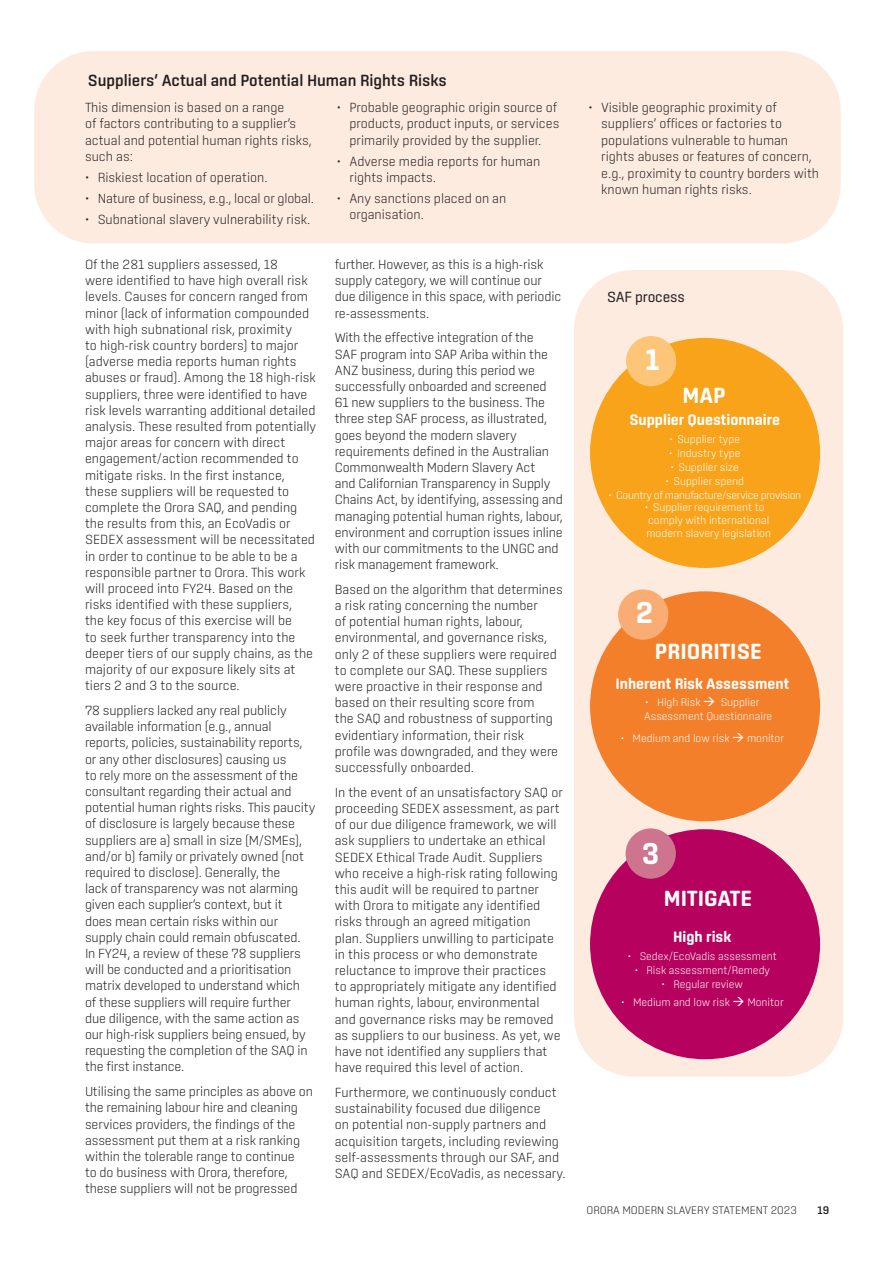
<style>
.page{position:relative;width:893px;height:1263px;background:#fff}
.page>*{position:absolute;margin:0;border:0;box-sizing:border-box;transform-origin:0 0}
.Body_Text{font:700 30.75px "Center";color:#fff}
.Body_Text-2{font:700 22.35px "Center";color:#fff}
.Heading_3{font:500 16.5px "Center";color:#231f20}
.Body_Text-3{font:700 15.45px "Center";color:#fff}
.Body_Text-4{font:15px "Center";letter-spacing:-.01em;color:#231f20}
.Body_Text-5{font:300 13.5px/16.2px "Center";color:#231f20}
.t1{font:300 11.25px/12.6px "Center";color:#fff}
.t2{font:300 11.25px "Center";letter-spacing:-.03em;color:#fff}
.t3{font:300 11.25px "Center";color:#231f20}
.t4{font:500 11.25px "Center";color:#231f20}
</style>
<div class="page">
<div style="left:574px;top:270px;width:269px;height:806px;background:#fdebdf;border-radius:60px"></div>
<div style="left:34px;top:51px;width:807px;height:193px;background:#fdebdf;border-radius:60px"></div>
<div style="left:590px;top:338px;width:230px;height:230px;background:#f9a31b;border-radius:50%"></div>
<div style="left:590px;top:591px;width:230px;height:230px;background:#f47f2a;border-radius:50%"></div>
<div style="left:590px;top:829px;width:230px;height:230px;background:#b6025e;border-radius:50%"></div>
<div style="left:626px;top:336px;width:50px;height:50px;background:#fdc578;border-radius:50%"></div>
<div style="left:618px;top:589px;width:50px;height:51px;background:#f9ad75;border-radius:50%"></div>
<div style="left:626px;top:828px;width:50px;height:51px;background:#cf748f;border-radius:50%"></div>
<p class="Heading_3" style="left:88px;top:71px;width:360px">Suppliers’ Actual and Potential Human Rights Risks</p>
<p class="Body_Text-5" style="left:85px;top:99px;width:228px">This dimension is based on a range<br>of factors contributing to a supplier’s actual and potential human rights risks, such as:</p>
<p class="Body_Text-5" style="left:85px;top:169px;width:184px">• Riskiest location of operation.</p>
<p class="Body_Text-5" style="left:85px;top:190px;width:231px">• Nature of business, e.g., local or global.</p>
<p class="Body_Text-5" style="left:85px;top:211px;width:227px">• Subnational slavery vulnerability risk.</p>
<p class="Body_Text-5" style="left:85px;top:256px;width:233px">Of the 281 suppliers assessed, 18<br>were identified to have high overall risk levels. Causes for concern ranged from minor (lack of information compounded with high subnational risk, proximity<br>to high-risk country borders) to major (adverse media reports human rights abuses or fraud). Among the 18 high-risk suppliers, three were identified to have risk levels warranting additional detailed analysis. These resulted from potentially major areas for concern with direct engagement/action recommended to mitigate risks. In the first instance, these suppliers will be requested to complete the Orora SAQ, and pending the results from this, an EcoVadis or SEDEX assessment will be necessitated in order to continue to be able to be a responsible partner to Orora. This work will proceed into FY24. Based on the risks identified with these suppliers,<br>the key focus of this exercise will be<br>to seek further transparency into the deeper tiers of our supply chains, as the majority of our exposure likely sits at tiers 2 and 3 to the source.</p>
<p class="Body_Text-5" style="left:85px;top:702px;width:232px">78 suppliers lacked any real publicly available information (e.g., annual reports, policies, sustainability reports, or any other disclosures) causing us<br>to rely more on the assessment of the consultant regarding their actual and potential human rights risks. This paucity of disclosure is largely because these suppliers are a) small in size (M/SMEs), and/or b) family or privately owned (not required to disclose). Generally, the<br>lack of transparency was not alarming given each supplier’s context, but it<br>does mean certain risks within our supply chain could remain obfuscated.<br>In FY24, a review of these 78 suppliers will be conducted and a prioritisation matrix developed to understand which<br>of these suppliers will require further<br>due diligence, with the same action as our high-risk suppliers being ensued, by requesting the completion of the SAQ in the first instance.</p>
<p class="Body_Text-5" style="left:85px;top:1083px;width:229px">Utilising the same principles as above on the remaining labour hire and cleaning services providers, the findings of the assessment put them at a risk ranking within the tolerable range to continue<br>to do business with Orora, therefore, these suppliers will not be progressed</p>
<p class="Body_Text-5" style="left:349px;top:99px;width:211px;text-indent:-13px">• Probable geographic origin source of products, product inputs, or services primarily provided by the supplier.</p>
<p class="Body_Text-5" style="left:349px;top:152px;width:192px;text-indent:-13px">• Adverse media reports for human rights impacts.</p>
<p class="Body_Text-5" style="left:349px;top:190px;width:158px;text-indent:-13px">• Any sanctions placed on an organisation.</p>
<p class="Body_Text-5" style="left:335px;top:256px;width:228px">further. However, as this is a high-risk supply category, we will continue our due diligence in this space, with periodic re-assessments.</p>
<p class="Body_Text-5" style="left:335px;top:329px;width:230px">With the effective integration of the<br>SAF program into SAP Ariba within the ANZ business, during this period we successfully onboarded and screened 61 new suppliers to the business. The three step SAF process, as illustrated, goes beyond the modern slavery requirements defined in the Australian Commonwealth Modern Slavery Act<br>and Californian Transparency in Supply Chains Act, by identifying, assessing and managing potential human rights, labour, environment and corruption issues inline with our commitments to the UNGC and risk management framework.</p>
<p class="Body_Text-5" style="left:335px;top:581px;width:229px">Based on the algorithm that determines a risk rating concerning the number<br>of potential human rights, labour, environmental, and governance risks, only 2 of these suppliers were required to complete our SAQ. These suppliers were proactive in their response and based on their resulting score from<br>the SAQ and robustness of supporting evidentiary information, their risk profile was downgraded, and they were successfully onboarded.</p>
<p class="Body_Text-5" style="left:335px;top:784px;width:230px">In the event of an unsatisfactory SAQ or proceeding SEDEX assessment, as part of our due diligence framework, we will ask suppliers to undertake an ethical SEDEX Ethical Trade Audit. Suppliers who receive a high-risk rating following this audit will be required to partner with Orora to mitigate any identified risks through an agreed mitigation<br>plan. Suppliers unwilling to participate in this process or who demonstrate reluctance to improve their practices<br>to appropriately mitigate any identified human rights, labour, environmental and governance risks may be removed as suppliers to our business. As yet, we have not identified any suppliers that have required this level of action.</p>
<p class="Body_Text-5" style="left:335px;top:1084px;width:233px">Furthermore, we continuously conduct sustainability focused due diligence<br>on potential non-supply partners and acquisition targets, including reviewing self-assessments through our SAF, and SAQ and SEDEX/EcoVadis, as necessary.</p>
<p class="Body_Text-5" style="left:601px;top:99px;width:219px;text-indent:-13px">• Visible geographic proximity of suppliers’ offices or factories to populations vulnerable to human rights abuses or features of concern, e.g., proximity to country borders with known human rights risks.</p>
<p class="Body_Text-4" style="left:607px;top:289px;width:79px">SAF process</p>
<p class="Body_Text" style="left:645px;top:341px;width:15px">1</p>
<p class="Body_Text-2" style="left:682px;top:382px;width:45px">MAP</p>
<p class="Body_Text-3" style="left:629px;top:411px;width:152px">Supplier Questionnaire</p>
<p class="t1" style="left:669px;top:432px;width:72px">• Supplier type</p>
<p class="t1" style="left:669px;top:446px;width:73px">• Industry type</p>
<p class="t1" style="left:670px;top:460px;width:70px">• Supplier size</p>
<p class="t1" style="left:666px;top:474px;width:80px">• Supplier spend</p>
<p class="t2" style="left:608px;top:488px;width:194px">• Country of manufacture/service provision</p>
<p class="t1" style="left:645px;top:501px;width:128px">• Supplier requirement to comply with international modern slavery legislation</p>
<p class="Body_Text" style="left:636px;top:595px;width:19px">2</p>
<p class="Body_Text-2" style="left:655px;top:639px;width:109px">PRIORITISE</p>
<p class="Body_Text-3" style="left:616px;top:674px;width:175px">Inherent Risk Assessment</p>
<p class="t1" style="left:644px;top:695px;width:130px;line-height:14px">• High Risk → Supplier<br>Assessment Questionnaire</p>
<p class="t1" style="left:621px;top:732px;width:165px">• Medium and low risk → monitor</p>
<p class="Body_Text" style="left:642px;top:835px;width:19px">3</p>
<p class="Body_Text-2" style="left:664px;top:885px;width:90px">MITIGATE</p>
<p class="Body_Text-3" style="left:673px;top:928px;width:60px">High risk</p>
<p class="t1" style="left:628px;top:950px;width:151px">• Sedex/EcoVadis assessment</p>
<p class="t1" style="left:635px;top:964px;width:137px">• Risk assessment/Remedy</p>
<p class="t1" style="left:662px;top:978px;width:83px">• Regular review</p>
<p class="t1" style="left:621px;top:996px;width:164px">• Medium and low risk → Monitor</p>
<p class="t3" style="left:586px;top:1204px;width:212px">ORORA MODERN SLAVERY STATEMENT 2023</p>
<p class="t4" style="left:818px;top:1204px;width:13px">19</p>
</div>
